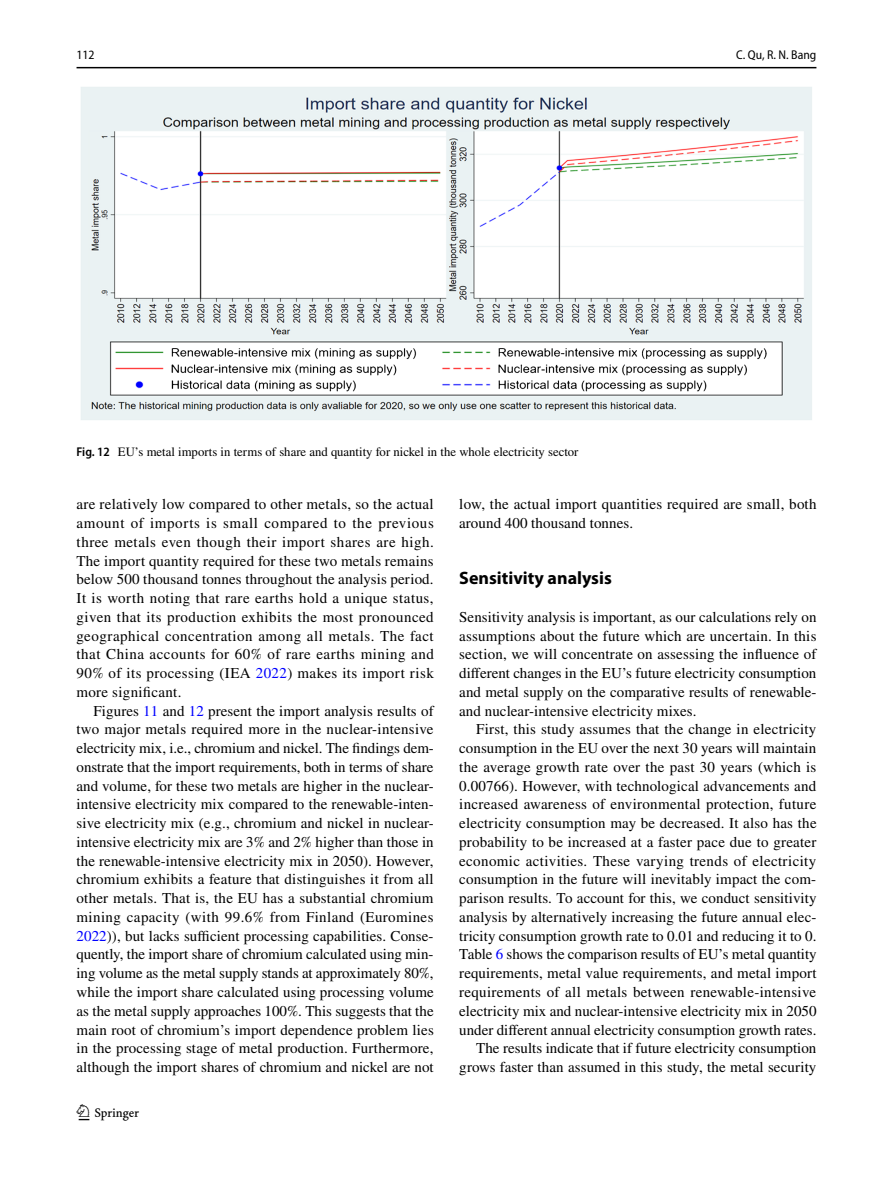
<style>
.page{position:relative;width:893px;height:1187px;background:#fff}
.page>*{position:absolute;margin:0;border:0;box-sizing:border-box;transform-origin:0 0}
.t1{font:22.5px "Springnew Regular 2";color:#000}
.t2{font:700 18px "Myriad Pro";color:#000}
.t3{font:15px/18.8px "STIX";letter-spacing:.005em;color:#000;text-align:justify}
.t4{font:12.75px "STIX";color:#000}
.t5{font:semi-condensed 12.75px "Myriad Pro";color:#000}
.s1{font-family:"Myriad Pro";font-weight:600;font-stretch:semi-condensed}
.s2{color:#00f}
</style>
<div class="page">
<hr style="left:77px;top:67px;width:739px;height:1px;background:#000">
<img style="left:81px;top:87px;width:731px;height:333px">
<p class="t5" style="left:77px;top:48px;width:20px">112</p>
<p class="t5" style="left:736px;top:48px;width:82px">C. Qu, R. N. Bang</p>
<p class="t4" style="left:77px;top:442px;width:503px"><span class="s1">Fig. 12</span> EU’s metal imports in terms of share and quantity for nickel in the whole electricity sector</p>
<p class="t3" style="left:77px;top:496px;width:359px">are relatively low compared to other metals, so the actual amount of imports is small compared to the previous three metals even though their import shares are high.<br>The import quantity required for these two metals remains below 500 thousand tonnes throughout the analysis period.<br>It is worth noting that rare earths hold a unique status, given that its production exhibits the most pronounced geographical concentration among all metals. The fact that China accounts for 60% of rare earths mining and 90% of its processing (IEA <span class="s2">2022</span>) makes its import risk more significant.</p>
<p class="t3" style="left:77px;top:702px;width:359px;text-indent:17px">Figures <span class="s2">11</span> and <span class="s2">12</span> present the import analysis results of two major metals required more in the nuclear-intensive electricity mix, i.e., chromium and nickel. The findings dem&shy;onstrate that the import requirements, both in terms of share and volume, for these two metals are higher in the nuclear&shy;intensive electricity mix compared to the renewable-inten&shy;sive electricity mix (e.g., chromium and nickel in nuclear&shy;intensive electricity mix are 3% and 2% higher than those in the renewable-intensive electricity mix in 2050). However, chromium exhibits a feature that distinguishes it from all other metals. That is, the EU has a substantial chromium mining capacity (with 99.6% from Finland (Euromines <span class="s2">2022</span>)), but lacks sufficient processing capabilities. Conse&shy;quently, the import share of chromium calculated using min&shy;ing volume as the metal supply stands at approximately 80%, while the import share calculated using processing volume as the metal supply approaches 100%. This suggests that the main root of chromium’s import dependence problem lies in the processing stage of metal production. Furthermore, although the import shares of chromium and nickel are not</p>
<h1 class="t1" style="left:79px;top:1104px;width:62px">1 3</h1>
<p class="t3" style="left:459px;top:496px;width:359px">low, the actual import quantities required are small, both around 400 thousand tonnes.</p>
<p class="t2" style="left:459px;top:566px;width:154px">Sensitivity analysis</p>
<p class="t3" style="left:459px;top:608px;width:359px">Sensitivity analysis is important, as our calculations rely on assumptions about the future which are uncertain. In this section, we will concentrate on assessing the influence of different changes in the EU’s future electricity consumption and metal supply on the comparative results of renewable&shy;and nuclear-intensive electricity mixes.</p>
<p class="t3" style="left:459px;top:721px;width:359px;text-align:right">First, this study assumes that the change in electricity consumption in the EU over the next 30 years will maintain the average growth rate over the past 30 years (which is 0.00766). However, with technological advancements and increased awareness of environmental protection, future electricity consumption may be decreased. It also has the probability to be increased at a faster pace due to greater economic activities. These varying trends of electricity consumption in the future will inevitably impact the com&shy;parison results. To account for this, we conduct sensitivity analysis by alternatively increasing the future annual elec&shy;tricity consumption growth rate to 0.01 and reducing it to 0.<br>Table <span class="s2">6</span> shows the comparison results of EU’s metal quantity requirements, metal value requirements, and metal import requirements of all metals between renewable-intensive electricity mix and nuclear-intensive electricity mix in 2050 under different annual electricity consumption growth rates.<br>The results indicate that if future electricity consumption grows faster than assumed in this study, the metal security</p>
</div>
